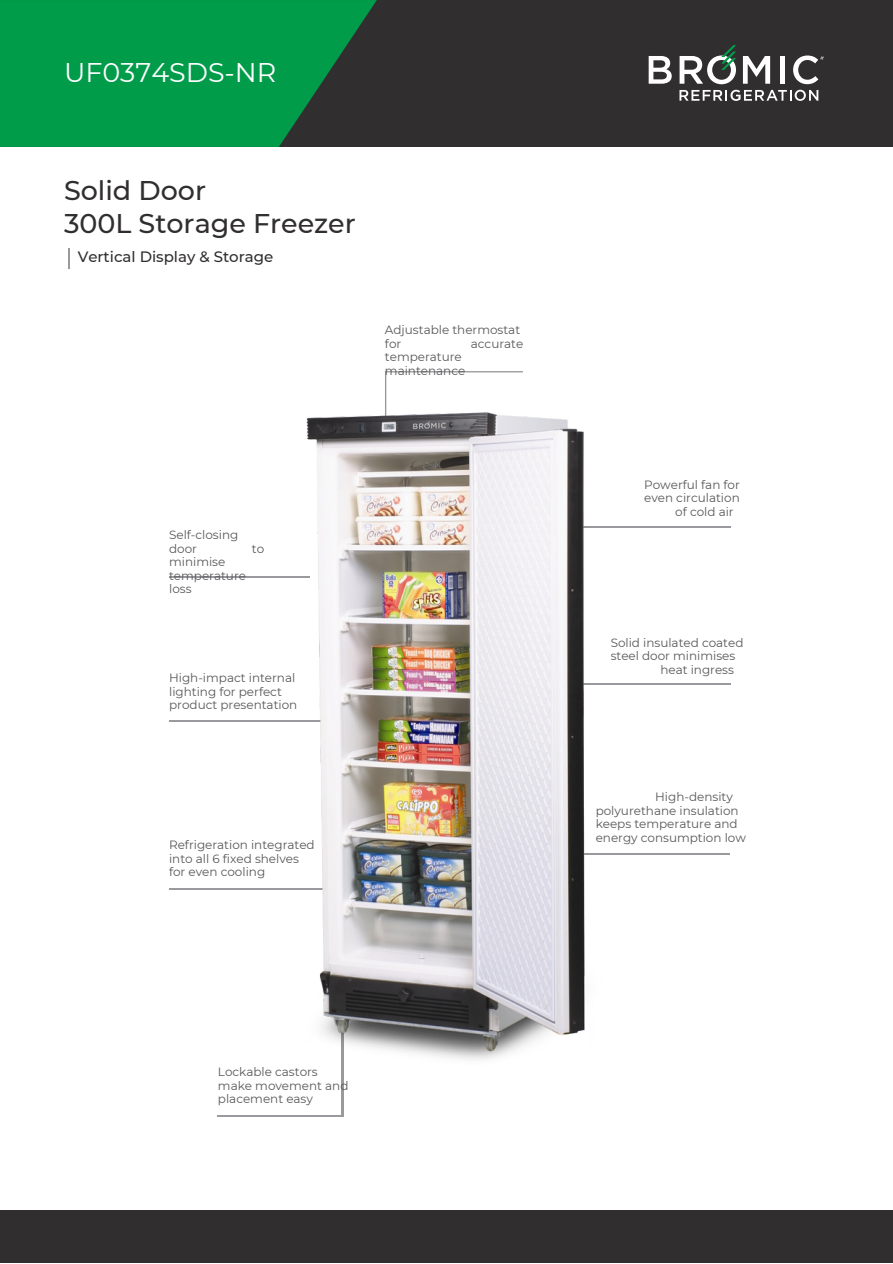
<style>
.page{position:relative;width:893px;height:1264px;background:#fff}
.page>*{position:absolute;margin:0;border:0;box-sizing:border-box;transform-origin:0 0}
.t1{font:500 27px "Montserrat";color:#312e2f}
.t2{font:27px "Montserrat";color:#fff}
.t3{font:500 15px "Montserrat";color:#312e2f}
.t4{font:12px/13.5px "Montserrat";color:#58585a}
</style>
<div class="page">
<svg style="left:68px;top:249px;width:1px;height:20px"></svg>
<hr style="left:169px;top:577px;width:140px;height:1px;background:#989a9d">
<hr style="left:169px;top:888px;width:193px;height:1px;background:#989a9d">
<hr style="left:169px;top:720px;width:179px;height:1px;background:#989a9d">
<hr style="left:218px;top:1115px;width:124px;height:1px;background:#989a9d">
<hr style="left:342px;top:1024px;width:1px;height:92px;background:#989a9d">
<svg style="left:385px;top:371px;width:138px;height:38px"></svg>
<hr style="left:501px;top:683px;width:229px;height:2px;background:#989a9d">
<hr style="left:548px;top:853px;width:181px;height:1px;background:#989a9d">
<hr style="left:579px;top:526px;width:151px;height:1px;background:#989a9d">
<div style="left:0;top:1210px;width:892px;height:52px;background:#312e2f"></div>
<div style="left:0;top:0;width:892px;height:147px;background:#312e2f"></div>
<svg style="left:0;top:0;width:377px;height:147px;background:#058f46"></svg>
<svg style="left:648px;top:56px;width:23px;height:28px"></svg>
<svg style="left:742px;top:56px;width:28px;height:28px"></svg>
<hr style="left:780px;top:56px;width:4px;height:28px;background:#fff">
<svg style="left:793px;top:55px;width:31px;height:29px"></svg>
<svg style="left:679px;top:45px;width:57px;height:39px"></svg>
<svg style="left:679px;top:90px;width:139px;height:11px"></svg>
<img style="left:293px;top:409px;width:309px;height:678px">
<p class="t2" style="left:64px;top:56px;width:214px">UF0374SDS-NR</p>
<p class="t1" style="left:64px;top:174px;width:143px">Solid Door</p>
<p class="t1" style="left:64px;top:207px;width:293px">300L Storage Freezer</p>
<p class="t3" style="left:78px;top:248px;width:197px">Vertical Display &amp; Storage</p>
<p class="t4" style="left:385px;top:323px;width:137px">Adjustable thermostat</p>
<p class="t4" style="left:385px;top:337px;width:18px">for</p>
<p class="t4" style="left:471px;top:337px;width:54px">accurate</p>
<p class="t4" style="left:385px;top:350px;width:82px">temperature maintenance</p>
<p class="t4" style="left:169px;top:528px;width:71px">Self-closing</p>
<p class="t4" style="left:169px;top:541px;width:29px">door</p>
<p class="t4" style="left:252px;top:541px;width:14px">to</p>
<p class="t4" style="left:169px;top:555px;width:78px">minimise temperature loss</p>
<p class="t4" style="left:169px;top:671px;width:130px">High-impact internal lighting for perfect product presentation</p>
<p class="t4" style="left:169px;top:838px;width:147px">Refrigeration integrated into all 6 fixed shelves for even cooling</p>
<p class="t4" style="left:644px;top:477px;width:97px">Powerful fan for</p>
<p class="t4" style="left:644px;top:491px;width:97px">even circulation</p>
<p class="t4" style="left:675px;top:504px;width:60px">of cold air</p>
<p class="t4" style="left:610px;top:635px;width:134px">Solid insulated coated</p>
<p class="t4" style="left:610px;top:649px;width:126px">steel door minimises</p>
<p class="t4" style="left:660px;top:662px;width:75px">heat ingress</p>
<p class="t4" style="left:595px;top:790px;width:152px;text-indent:60px">High-density polyurethane insulation keeps temperature and energy consumption low</p>
<p class="t4" style="left:218px;top:1065px;width:132px">Lockable castors make movement and placement easy</p>
</div>
